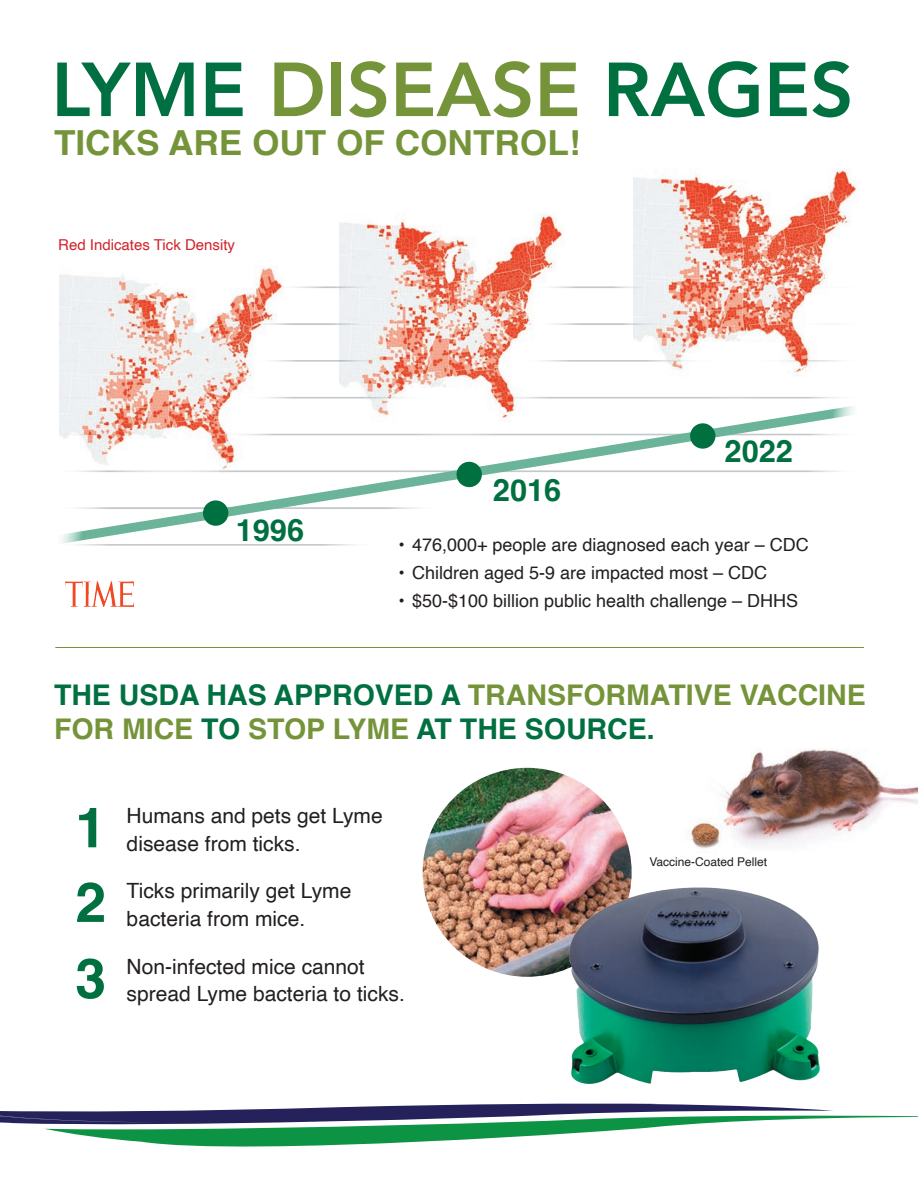
<style>
.page{position:relative;width:918px;height:1188px;background:#fff}
.page>*{position:absolute;margin:0;border:0;box-sizing:border-box;transform-origin:0 0}
.t1{font:800 75.6px "Avenir";color:#75943a}
.t2{font:700 55.5px/75.3px "Helvetica";color:#007041;text-align:justify}
.t3{font:700 34.5px "Helvetica";color:#75943a}
.t4{font:700 30.75px "Helvetica";color:#007041}
.t5{font:700 28.5px/34.2px "Helvetica";color:#75943a}
.t6{font:21px/27.6px "Helvetica";color:#231f20}
.t7{font:18px "Helvetica";color:#231f20}
.t8{font:15px "Helvetica";color:#d1232a}
.t9{font:12px "Helvetica";color:#231f20}
.s1{color:#006f41}
.s2{color:#007041}
</style>
<div class="page">
<hr style="left:270px;top:286px;width:592px;height:2px;background:#c3c8ca">
<hr style="left:54px;top:323px;width:808px;height:2px;background:#c3c8ca">
<hr style="left:54px;top:360px;width:808px;height:2px;background:#c3c8ca">
<hr style="left:54px;top:397px;width:808px;height:2px;background:#c3c8ca">
<div style="left:49px;top:237px;width:248px;height:251px;background:#fff;border-radius:50%"></div>
<img style="left:59px;top:266px;width:226px;height:133px">
<div style="left:332px;top:190px;width:247px;height:251px;background:#fff;border-radius:50%"></div>
<img style="left:339px;top:214px;width:225px;height:185px">
<div style="left:612px;top:149px;width:248px;height:251px;background:#fff;border-radius:50%"></div>
<img style="left:633px;top:168px;width:226px;height:208px">
<svg style="left:59px;top:399px;width:795px;height:147px"></svg>
<div style="left:203px;top:500px;width:25px;height:26px;background:#007041;border-radius:50%"></div>
<div style="left:457px;top:462px;width:25px;height:25px;background:#007041;border-radius:50%"></div>
<div style="left:690px;top:423px;width:25px;height:26px;background:#007041;border-radius:50%"></div>
<img style="left:422px;top:767px;width:211px;height:211px;border-radius:105px">
<img style="left:518px;top:870px;width:302px;height:214px">
<hr style="left:55px;top:647px;width:809px;height:1px;background:#75943a">
<svg style="left:0;top:1104px;width:918px;height:43px"></svg>
<img style="left:671px;top:749px;width:247px;height:131px">
<img style="left:66px;top:582px;width:68px;height:24px">
<h1 class="t1" style="left:51px;top:31px;width:804px"><span class="s1">LYME</span> DISEASE <span class="s2">RAGES</span></h1>
<h3 class="t3" style="left:54px;top:122px;width:528px">TICKS ARE OUT OF CONTROL!</h3>
<p class="t8" style="left:58px;top:233px;width:178px">Red Indicates Tick Density</p>
<h3 class="t4" style="left:236px;top:512px;width:70px">1996</h3>
<h3 class="t4" style="left:493px;top:471px;width:70px">2016</h3>
<h3 class="t4" style="left:725px;top:432px;width:70px">2022</h3>
<p class="t7" style="left:399px;top:530px;width:412px">• 476,000+ people are diagnosed each year – CDC</p>
<p class="t7" style="left:399px;top:559px;width:370px">• Children aged 5-9 are impacted most – CDC</p>
<p class="t7" style="left:399px;top:587px;width:401px">• $50-$100 billion public health challenge – DHHS</p>
<h3 class="t5" style="left:54px;top:681px;width:813px"><span class="s2">THE USDA HAS APPROVED A</span> TRANSFORMATIVE VACCINE<br>FOR MICE <span class="s2">TO</span> STOP LYME <span class="s2">AT THE SOURCE.</span></h3>
<h2 class="t2" style="left:75px;top:796px;width:32px">1<br>2<br>3</h2>
<p class="t6" style="left:127px;top:802px;width:258px">Humans and pets get Lyme disease from ticks.</p>
<p class="t6" style="left:127px;top:878px;width:226px">Ticks primarily get Lyme bacteria from mice.</p>
<p class="t6" style="left:127px;top:953px;width:280px">Non-infected mice cannot spread Lyme bacteria to ticks.</p>
<p class="t9" style="left:649px;top:853px;width:119px">Vaccine-Coated Pellet</p>
</div>
